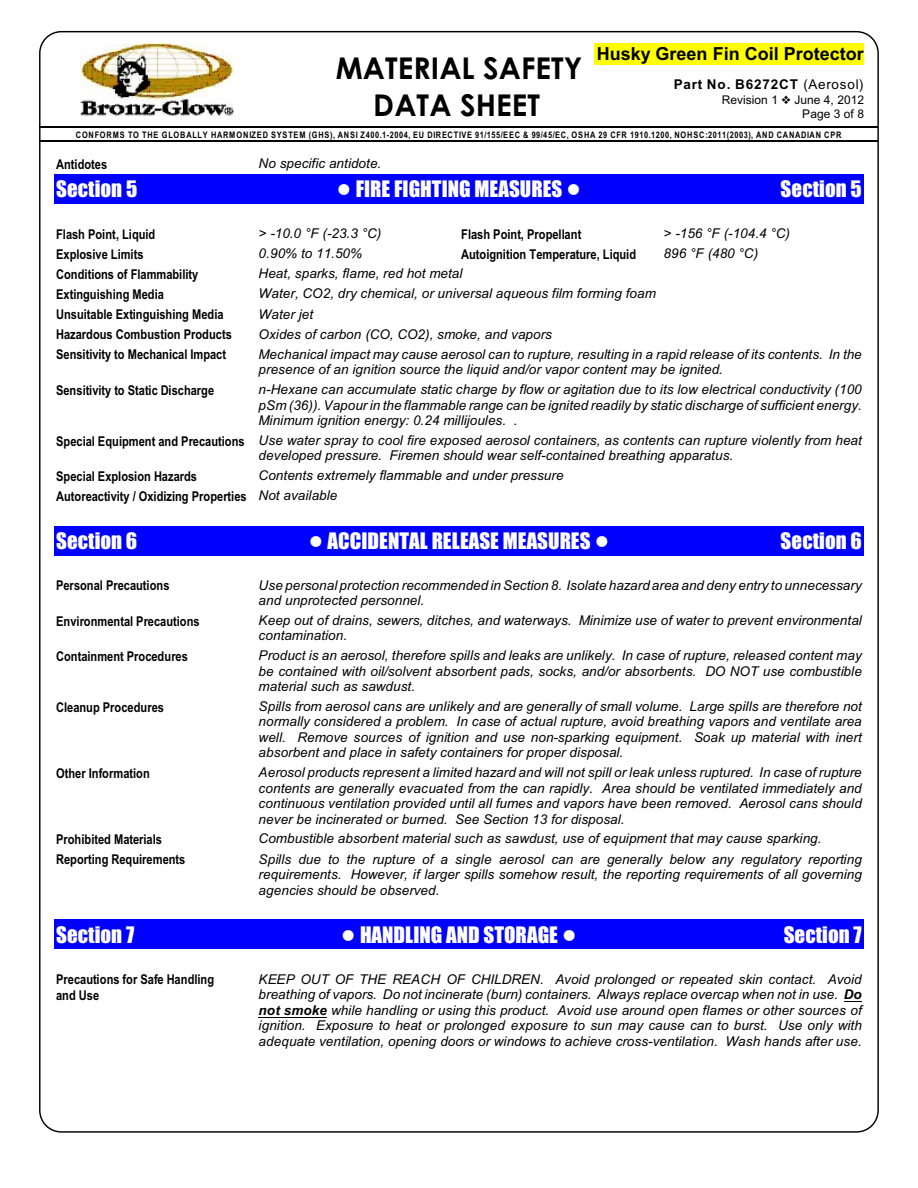
<style>
.page{position:relative;width:918px;height:1188px;background:#fff}
.page>*{position:absolute;margin:0;border:0;box-sizing:border-box;transform-origin:0 0}
.t1{font:700 30px/36.9px "Century Gothic";letter-spacing:.005em;color:#000;text-align:center}
.t2{font:21px "Impact";color:#fff}
.t3{font:700 18px "Arial";color:#000}
.t4{font:italic 13.5px/15.5px "Arial";letter-spacing:.005em;color:#000;text-align:justify}
.t5{font:700 13.5px/15.9px "Arial Narrow";color:#000}
.t6{font:700 13.5px "Arial";letter-spacing:.055em;color:#000}
.t7{font:12px/13.8px "Arial";letter-spacing:.01em;color:#000;text-align:right}
.t8{font:700 9px "Arial Narrow";letter-spacing:.08em;color:#000}
.s1{font-weight:400}
.s2{font-family:"Arial Narrow";font-weight:700;font-style:normal}
.s3{font-family:"Arial";font-weight:400;font-style:italic}
.s4{font-weight:700}
</style>
<div class="page">
<div style="left:594px;top:43px;width:270px;height:21px;background:#ff0"></div>
<hr style="left:40px;top:126px;width:838px;height:1px;background:#000">
<hr style="left:40px;top:140px;width:838px;height:1px;background:#000">
<img style="left:80px;top:44px;width:155px;height:72px">
<div style="left:54px;top:174px;width:202px;height:30px;background:#00f"></div>
<div style="left:256px;top:174px;width:608px;height:30px;background:#00f"></div>
<div style="left:54px;top:526px;width:202px;height:29px;background:#00f"></div>
<div style="left:256px;top:526px;width:203px;height:29px;background:#00f"></div>
<div style="left:459px;top:526px;width:202px;height:29px;background:#00f"></div>
<div style="left:662px;top:526px;width:202px;height:29px;background:#00f"></div>
<div style="left:54px;top:920px;width:202px;height:29px;background:#00f"></div>
<div style="left:256px;top:920px;width:203px;height:29px;background:#00f"></div>
<div style="left:459px;top:920px;width:202px;height:29px;background:#00f"></div>
<div style="left:662px;top:920px;width:202px;height:29px;background:#00f"></div>
<hr style="left:259px;top:1017px;width:68px;height:1px;background:#000">
<h3 class="t3" style="left:597px;top:47px;width:269px">Husky Green Fin Coil Protector</h3>
<p class="t6" style="left:674px;top:80px;width:191px">Part No. B6272CT <span class="s1">(Aerosol)</span></p>
<p class="t7" style="left:722px;top:94px;width:58px">Revision 1</p>
<p class="t7" style="left:794px;top:94px;width:71px">June 4, 2012<br>Page 3 of 8</p>
<p class="t8" style="left:76px;top:132px;width:767px">CONFORMS TO THE GLOBALLY HARMONIZED SYSTEM (GHS), ANSI Z400.1-2004, EU DIRECTIVE 91/155/EEC &amp; 99/45/EC, OSHA 29 CFR 1910.1200, NOHSC:2011(2003), AND CANADIAN CPR</p>
<p class="t5" style="left:56px;top:157px;width:53px">Antidotes</p>
<p class="t4" style="left:259px;top:157px;width:124px">No specific antidote.</p>
<h2 class="t2" style="left:56px;top:180px;width:83px">Section 5</h2>
<h2 class="t2" style="left:356px;top:180px;width:208px">FIRE FIGHTING MEASURES</h2>
<h2 class="t2" style="left:781px;top:180px;width:83px">Section 5</h2>
<p class="t5" style="left:56px;top:227px;width:101px">Flash Point, Liquid</p>
<p class="t4" style="left:259px;top:227px;width:124px">&gt; -10.0 °F (-23.3 °C)</p>
<p class="t5" style="left:461px;top:227px;width:122px">Flash Point, Propellant</p>
<p class="t4" style="left:664px;top:227px;width:128px">&gt; -156 °F (-104.4 °C)</p>
<p class="t5" style="left:56px;top:247px;width:89px">Explosive Limits</p>
<p class="t4" style="left:259px;top:247px;width:105px">0.90% to 11.50%</p>
<p class="t5" style="left:461px;top:247px;width:176px">Autoignition Temperature, Liquid</p>
<p class="t4" style="left:664px;top:247px;width:96px">896 °F (480 °C)</p>
<p class="t5" style="left:56px;top:267px;width:144px">Conditions of Flammability</p>
<p class="t4" style="left:259px;top:267px;width:205px">Heat, sparks, flame, red hot metal</p>
<p class="t5" style="left:56px;top:288px;width:109px">Extinguishing Media</p>
<p class="t4" style="left:259px;top:287px;width:399px">Water, CO2, dry chemical, or universal aqueous film forming foam</p>
<p class="t5" style="left:56px;top:308px;width:169px">Unsuitable Extinguishing Media</p>
<p class="t4" style="left:259px;top:307px;width:56px">Water jet</p>
<p class="t5" style="left:56px;top:328px;width:177px">Hazardous Combustion Products</p>
<p class="t4" style="left:259px;top:328px;width:295px">Oxides of carbon (CO, CO2), smoke, and vapors</p>
<p class="t5" style="left:56px;top:348px;width:171px">Sensitivity to Mechanical Impact</p>
<p class="t4" style="left:259px;top:348px;width:605px">Mechanical impact may cause aerosol can to rupture, resulting in a rapid release of its contents. In the presence of an ignition source the liquid and/or vapor content may be ignited.</p>
<p class="t5" style="left:56px;top:383px;width:160px">Sensitivity to Static Discharge</p>
<p class="t4" style="left:259px;top:383px;width:605px">n-Hexane can accumulate static charge by flow or agitation due to its low electrical conductivity (100 pSm (36)). Vapour in the flammable range can be ignited readily by static discharge of sufficient energy.<br>Minimum ignition energy: 0.24 millijoules. .</p>
<p class="t4" style="left:259px;top:434px;width:605px;text-indent:-203px"><span class="s2">Special Equipment and Precautions</span> Use water spray to cool fire exposed aerosol containers, as contents can rupture violently from heat developed pressure. Firemen should wear self-contained breathing apparatus.</p>
<p class="t5" style="left:56px;top:469px;width:142px">Special Explosion Hazards</p>
<p class="t4" style="left:259px;top:469px;width:306px">Contents extremely flammable and under pressure</p>
<p class="t5" style="left:56px;top:489px;width:283px">Autoreactivity / Oxidizing Properties <span class="s3">Not available</span></p>
<h2 class="t2" style="left:56px;top:532px;width:83px">Section 6</h2>
<h2 class="t2" style="left:327px;top:532px;width:265px">ACCIDENTAL RELEASE MEASURES</h2>
<h2 class="t2" style="left:781px;top:532px;width:83px">Section 6</h2>
<p class="t5" style="left:56px;top:579px;width:115px">Personal Precautions</p>
<p class="t4" style="left:259px;top:578px;width:605px">Use personal protection recommended in Section 8. Isolate hazard area and deny entry to unnecessary and unprotected personnel.</p>
<p class="t5" style="left:56px;top:614px;width:145px">Environmental Precautions</p>
<p class="t4" style="left:259px;top:614px;width:605px">Keep out of drains, sewers, ditches, and waterways. Minimize use of water to prevent environmental contamination.</p>
<p class="t5" style="left:56px;top:649px;width:133px">Containment Procedures</p>
<p class="t4" style="left:259px;top:649px;width:605px">Product is an aerosol, therefore spills and leaks are unlikely. In case of rupture, released content may be contained with oil/solvent absorbent pads, socks, and/or absorbents. DO NOT use combustible material such as sawdust.</p>
<p class="t5" style="left:56px;top:700px;width:109px">Cleanup Procedures</p>
<p class="t4" style="left:259px;top:700px;width:605px">Spills from aerosol cans are unlikely and are generally of small volume. Large spills are therefore not normally considered a problem. In case of actual rupture, avoid breathing vapors and ventilate area well. Remove sources of ignition and use non-sparking equipment. Soak up material with inert absorbent and place in safety containers for proper disposal.</p>
<p class="t5" style="left:56px;top:766px;width:95px">Other Information</p>
<p class="t4" style="left:259px;top:766px;width:605px">Aerosol products represent a limited hazard and will not spill or leak unless ruptured. In case of rupture contents are generally evacuated from the can rapidly. Area should be ventilated immediately and continuous ventilation provided until all fumes and vapors have been removed. Aerosol cans should never be incinerated or burned. See Section 13 for disposal.</p>
<p class="t5" style="left:56px;top:833px;width:107px">Prohibited Materials</p>
<p class="t4" style="left:259px;top:832px;width:564px">Combustible absorbent material such as sawdust, use of equipment that may cause sparking.</p>
<p class="t5" style="left:56px;top:853px;width:131px">Reporting Requirements</p>
<p class="t4" style="left:259px;top:852px;width:605px">Spills due to the rupture of a single aerosol can are generally below any regulatory reporting requirements. However, if larger spills somehow result, the reporting requirements of all governing agencies should be observed.</p>
<h2 class="t2" style="left:56px;top:926px;width:80px">Section 7</h2>
<h2 class="t2" style="left:360px;top:926px;width:199px">HANDLING AND STORAGE</h2>
<h2 class="t2" style="left:784px;top:926px;width:80px">Section 7</h2>
<p class="t5" style="left:56px;top:973px;width:159px">Precautions for Safe Handling and Use</p>
<p class="t4" style="left:259px;top:972px;width:605px">KEEP OUT OF THE REACH OF CHILDREN. Avoid prolonged or repeated skin contact. Avoid breathing of vapors. Do not incinerate (burn) containers. Always replace overcap when not in use. <span class="s4">Do not smoke</span> while handling or using this product. Avoid use around open flames or other sources of ignition. Exposure to heat or prolonged exposure to sun may cause can to burst. Use only with adequate ventilation, opening doors or windows to achieve cross-ventilation. Wash hands after use.</p>
<h1 class="t1" style="left:336px;top:52px;width:248px">MATERIAL SAFETY<br>DATA SHEET</h1>
</div>
